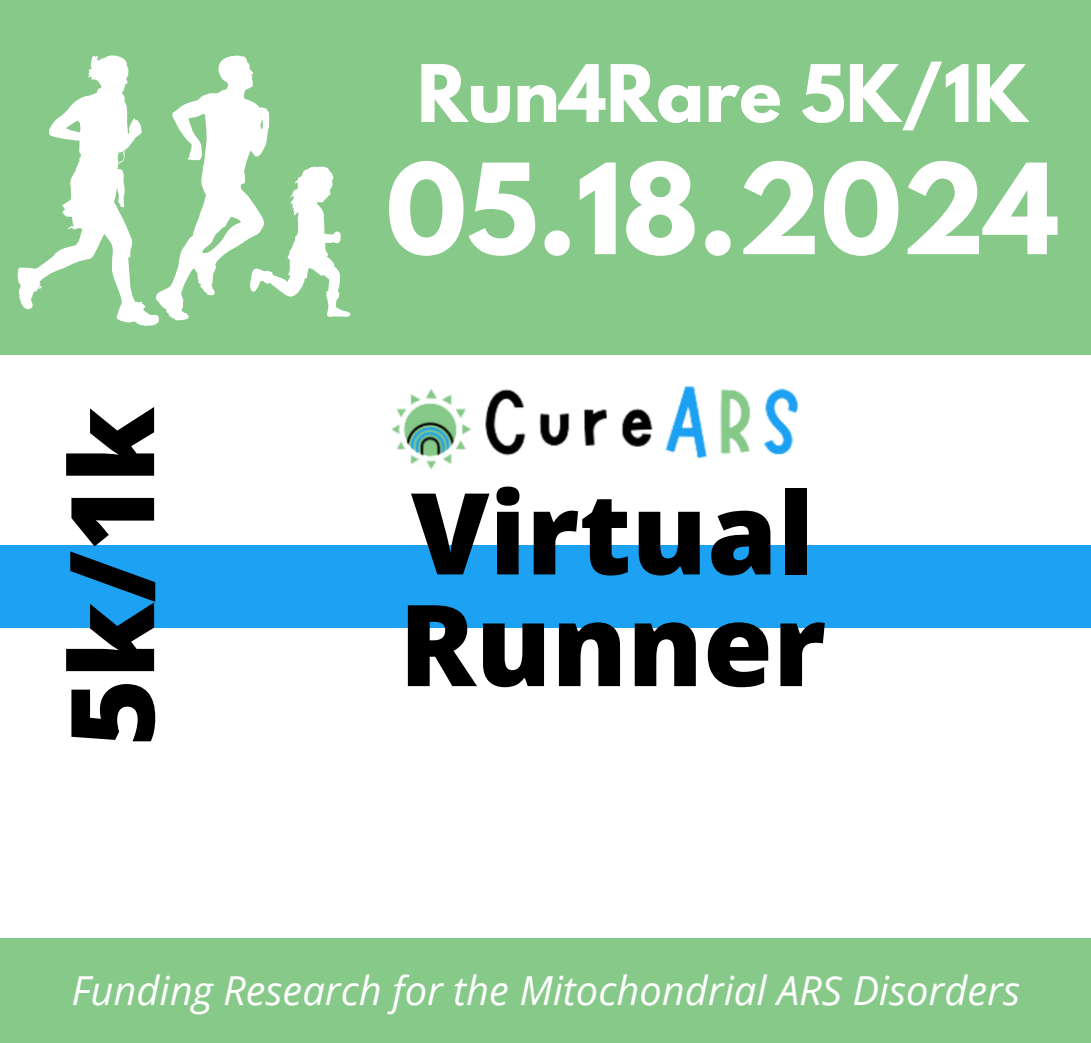
<style>
.page{position:relative;width:1091px;height:1043px;background:#fff}
.page>*{position:absolute;margin:0;border:0;box-sizing:border-box;transform-origin:0 0}
.t1{font:800 115.67px "Open Sans";color:#000}
.t2{font:800 113.05px/111.6px "Open Sans";color:#000}
.t3{font:700 110.95px "League Spartan";color:#fff}
.t4{font:700 70px "League Spartan";color:#fff}
.t5{font:italic 39.9px "Open Sans";color:#fff}
</style>
<div class="page">
<div style="left:0;top:0;width:1091px;height:355px;background:#86c989"></div>
<div style="left:0;top:545px;width:1091px;height:82px;background:#1da1f2"></div>
<svg style="left:17px;top:55px;width:334px;height:271px"></svg>
<div style="left:0;top:938px;width:1091px;height:104px;background:#86c989"></div>
<img style="left:391px;top:385px;width:408px;height:84px">
<h2 class="t1" style="left:31px;top:746px;width:341px;rotate:-90deg">5k/1k</h2>
<h1 class="t4" style="left:417px;top:59px;width:612px">Run4Rare 5K/1K</h1>
<p class="t3" style="left:386px;top:154px;width:674px">05.18.2024</p>
<p class="t2" style="left:399px;top:474px;width:428px">Virtual<br>Runner</p>
<p class="t5" style="left:71px;top:962px;width:950px">Funding Research for the Mitochondrial ARS Disorders</p>
</div>
